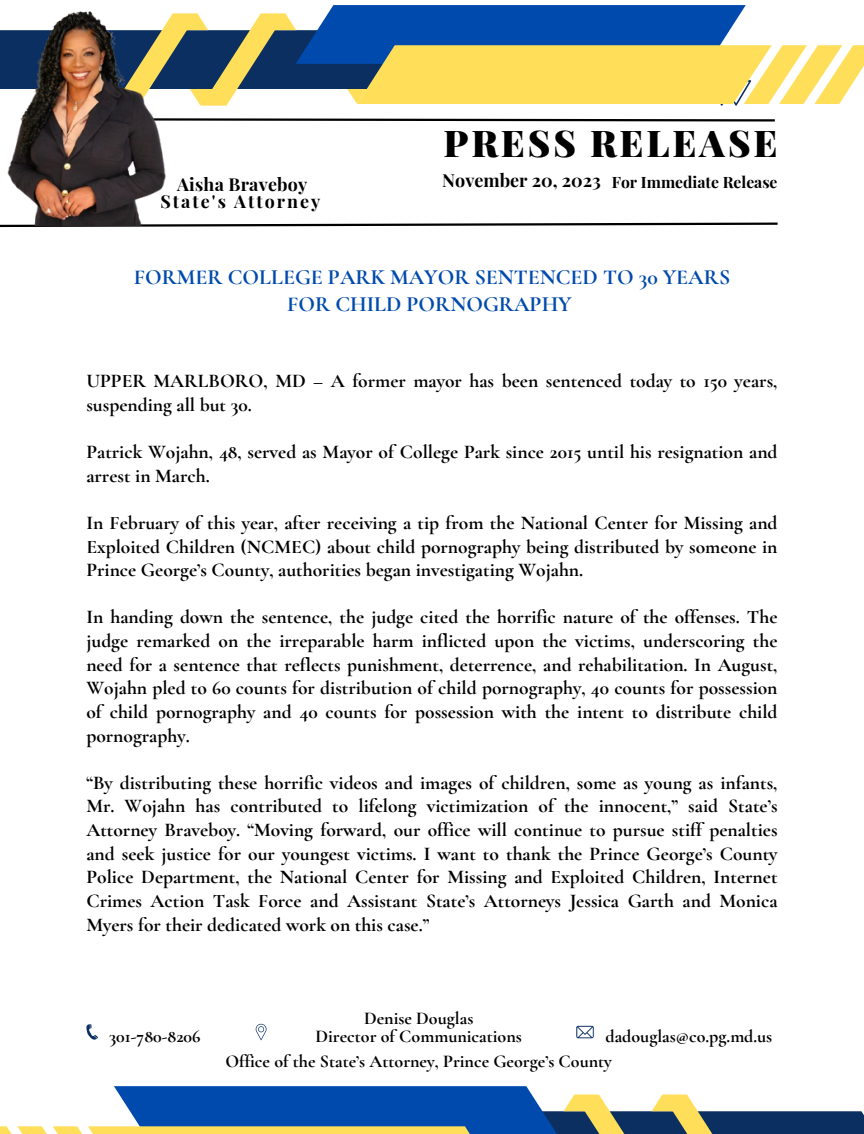
<style>
.page{position:relative;width:864px;height:1134px;background:#fff}
.page>*{position:absolute;margin:0;border:0;box-sizing:border-box;transform-origin:0 0}
.t1{font:900 36.9px "Playfair Display";letter-spacing:.08em;color:#000}
.t2{font:700 21.75px "Cormorant Garamond";color:#004aad}
.t3{font:700 19.5px/23.7px "Cormorant Garamond";color:#000;text-align:justify}
.t4{font:700 18px "Cormorant Garamond";color:#000}
.t5{font:700 18px "Playfair Display";color:#000}
.t6{font:700 17.85px "Playfair Display";letter-spacing:.115em;color:#000}
.t7{font:700 17.85px "Playfair Display";letter-spacing:.015em;color:#000}
.t8{font:700 15.75px "Playfair Display";color:#000}
</style>
<div class="page">
<svg style="left:86px;top:1024px;width:12px;height:16px"></svg>
<svg style="left:256px;top:1024px;width:11px;height:16px"></svg>
<svg style="left:576px;top:1026px;width:18px;height:12px"></svg>
<svg style="left:173px;top:5px;width:691px;height:101px"></svg>
<svg style="left:0;top:1086px;width:864px;height:48px"></svg>
<svg style="left:0;top:222px;width:778px;height:6px"></svg>
<svg style="left:173px;top:118px;width:602px;height:4px"></svg>
<img style="left:0;top:11px;width:173px;height:215px">
<p class="t1" style="left:443px;top:117px;width:336px">PRESS RELEASE</p>
<p class="t7" style="left:177px;top:172px;width:132px">Aisha Braveboy</p>
<p class="t5" style="left:442px;top:168px;width:160px">November 20, 2023</p>
<p class="t8" style="left:612px;top:171px;width:167px">For Immediate Release</p>
<p class="t6" style="left:160px;top:189px;width:162px">State's Attorney</p>
<p class="t2" style="left:134px;top:264px;width:598px">FORMER COLLEGE PARK MAYOR SENTENCED TO 30 YEARS</p>
<p class="t2" style="left:287px;top:291px;width:286px">FOR CHILD PORNOGRAPHY</p>
<p class="t3" style="left:86px;top:369px;width:693px">UPPER MARLBORO, MD – A former mayor has been sentenced today to 150 years, suspending all but 30.</p>
<p class="t3" style="left:86px;top:440px;width:693px">Patrick Wojahn, 48, served as Mayor of College Park since 2015 until his resignation and arrest in March.</p>
<p class="t3" style="left:86px;top:511px;width:693px">In February of this year, after receiving a tip from the National Center for Missing and Exploited Children (NCMEC) about child pornography being distributed by someone in Prince George’s County, authorities began investigating Wojahn.</p>
<p class="t3" style="left:86px;top:605px;width:693px">In handing down the sentence, the judge cited the horrific nature of the offenses. The judge remarked on the irreparable harm inflicted upon the victims, underscoring the need for a sentence that reflects punishment, deterrence, and rehabilitation. In August, Wojahn pled to 60 counts for distribution of child pornography, 40 counts for possession of child pornography and 40 counts for possession with the intent to distribute child pornography.</p>
<p class="t3" style="left:86px;top:771px;width:693px">“By distributing these horrific videos and images of children, some as young as infants, Mr. Wojahn has contributed to lifelong victimization of the innocent,” said State’s Attorney Braveboy. “Moving forward, our office will continue to pursue stiff penalties and seek justice for our youngest victims. I want to thank the Prince George’s County Police Department, the National Center for Missing and Exploited Children, Internet Crimes Action Task Force and Assistant State’s Attorneys Jessica Garth and Monica Myers for their dedicated work on this case.”</p>
<p class="t4" style="left:109px;top:1025px;width:93px">301-780-8206</p>
<p class="t4" style="left:364px;top:1007px;width:111px">Denise Douglas</p>
<p class="t4" style="left:316px;top:1025px;width:208px">Director of Communications</p>
<p class="t4" style="left:225px;top:1051px;width:388px">Office of the State’s Attorney, Prince George’s County</p>
<p class="t4" style="left:606px;top:1025px;width:168px">dadouglas@co.pg.md.us</p>
</div>
